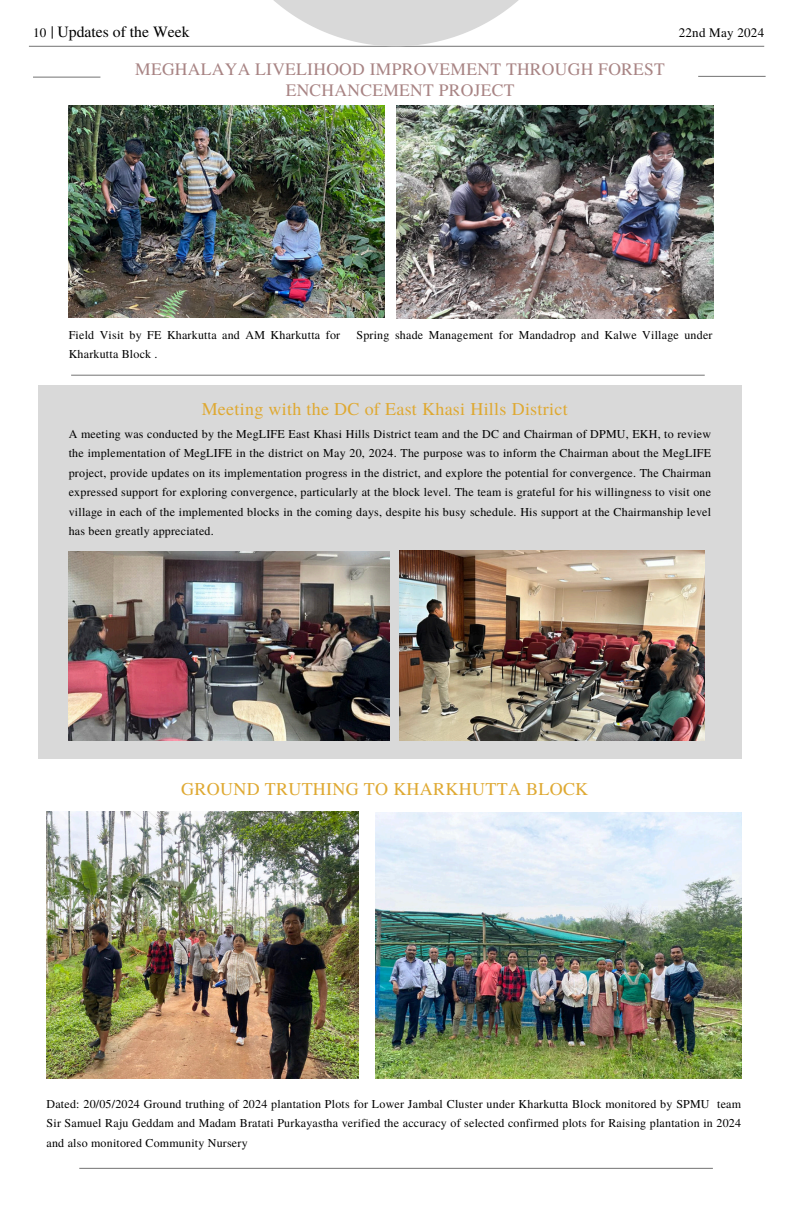
<style>
.page{position:relative;width:792px;height:1224px;background:#fff}
.page>*{position:absolute;margin:0;border:0;box-sizing:border-box;transform-origin:0 0}
.t1{font:18px "Te X Gyre Termes";letter-spacing:.015em;color:#dfa932}
.t2{font:17.5px/20.2px "Te X Gyre Termes";letter-spacing:.015em;color:#a88484;text-align:center}
.t3{font:15.7px "Te X Gyre Termes";color:#000}
.t4{font:13.1px "Te X Gyre Termes";letter-spacing:.015em;color:#000}
.t5{font:12px/19.5px "Te X Gyre Termes";letter-spacing:.015em;color:#000;text-align:justify}
</style>
<div class="page">
<svg style="left:52px;top:26px;width:1px;height:13px"></svg>
<hr style="left:29px;top:46px;width:735px;height:1px;background:#737373">
<div style="left:39px;top:386px;width:703px;height:373px;background:#d9d9d9"></div>
<hr style="left:33px;top:77px;width:67px;height:1px;background:#737373">
<hr style="left:698px;top:76px;width:68px;height:1px;background:#737373">
<svg style="left:210px;top:0;width:372px;height:46px"></svg>
<hr style="left:71px;top:375px;width:634px;height:1px;background:#737373">
<hr style="left:79px;top:1168px;width:634px;height:1px;background:#737373">
<img style="left:69px;top:106px;width:315px;height:211px">
<img style="left:396px;top:106px;width:317px;height:213px">
<img style="left:69px;top:551px;width:321px;height:189px">
<img style="left:399px;top:550px;width:305px;height:190px">
<img style="left:47px;top:812px;width:312px;height:267px">
<img style="left:375px;top:813px;width:366px;height:266px">
<p class="t4" style="left:33px;top:24px;width:15px">10</p>
<p class="t3" style="left:58px;top:21px;width:134px">Updates of the Week</p>
<h2 class="t4" style="left:679px;top:24px;width:87px">22nd May 2024</h2>
<p class="t2" style="left:135px;top:59px;width:531px">MEGHALAYA LIVELIHOOD IMPROVEMENT THROUGH FOREST<br>ENCHANCEMENT PROJECT</p>
<p class="t5" style="left:69px;top:324px;width:273px">Field Visit by FE Kharkutta and AM Kharkutta for</p>
<p class="t5" style="left:357px;top:324px;width:358px">Spring shade Management for Mandadrop and Kalwe Village under</p>
<p class="t5" style="left:69px;top:344px;width:90px">Kharkutta Block .</p>
<p class="t1" style="left:202px;top:396px;width:368px">Meeting with the DC of East Khasi Hills District</p>
<h1 class="t5" style="left:69px;top:423px;width:644px">A meeting was conducted by the MegLIFE East Khasi Hills District team and the DC and Chairman of DPMU, EKH, to review the implementation of MegLIFE in the district on May 20, 2024. The purpose was to inform the Chairman about the MegLIFE project, provide updates on its implementation progress in the district, and explore the potential for convergence. The Chairman expressed support for exploring convergence, particularly at the block level. The team is grateful for his willingness to visit one village in each of the implemented blocks in the coming days, despite his busy schedule. His support at the Chairmanship level has been greatly appreciated.</h1>
<p class="t1" style="left:181px;top:776px;width:409px">GROUND TRUTHING TO KHARKHUTTA BLOCK</p>
<p class="t5" style="left:47px;top:1093px;width:696px">Dated: 20/05/2024 Ground truthing of 2024 plantation Plots for Lower Jambal Cluster under Kharkutta Block monitored by SPMU team Sir Samuel Raju Geddam and Madam Bratati Purkayastha verified the accuracy of selected confirmed plots for Raising plantation in 2024 and also monitored Community Nursery</p>
</div>
